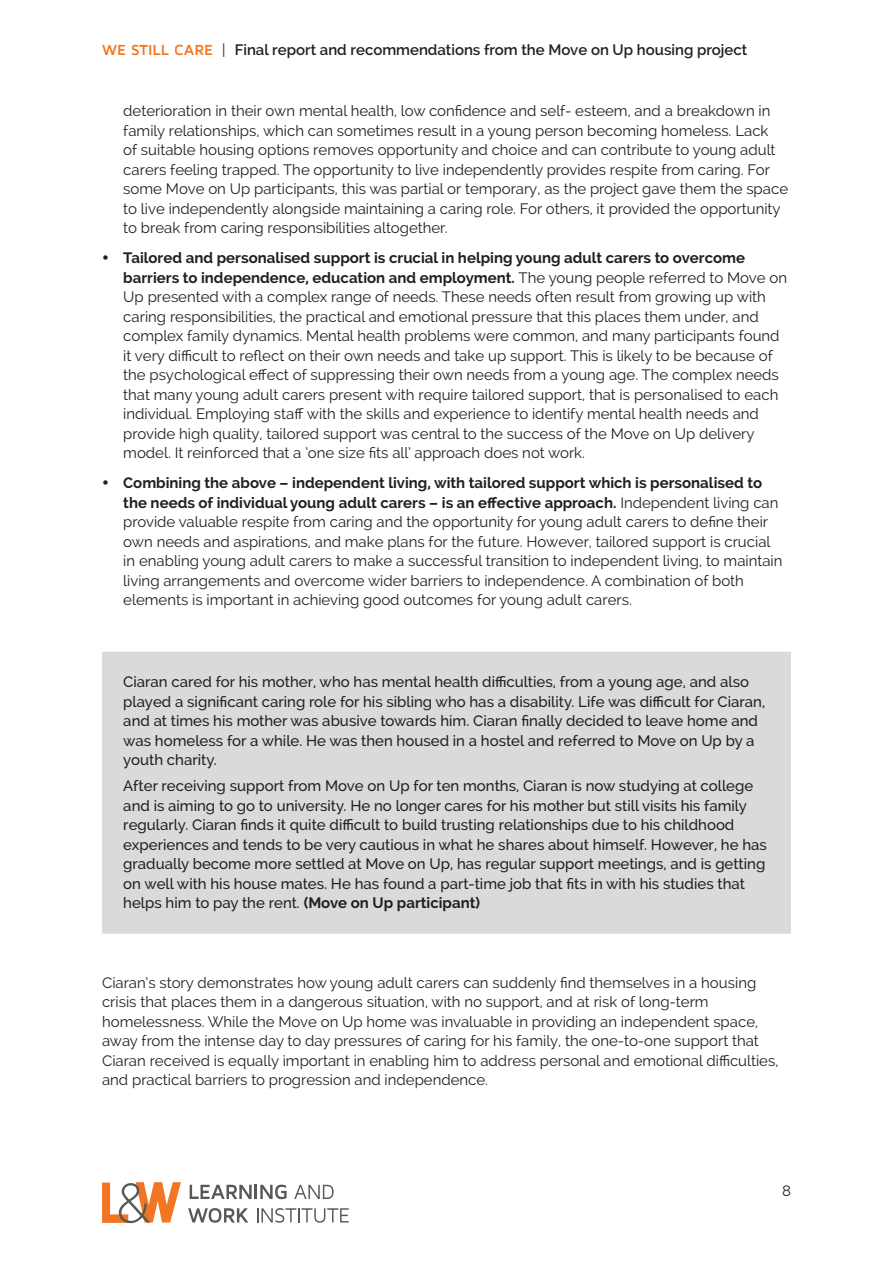
<style>
.page{position:relative;width:893px;height:1263px;background:#fff}
.page>*{position:absolute;margin:0;border:0;box-sizing:border-box;transform-origin:0 0}
.body{font:15px/19.5px "Raleway";color:#231f20}
.body-2{font:500 15px/19.5px "Raleway";color:#231f20}
.t1{font:600 15px "Raleway";color:#231f20}
.s1{font-family:"Maven Pro";font-weight:700;color:#f47521}
.s2{font-weight:400}
.s3{font-weight:700}
</style>
<div class="page">
<svg style="left:190px;top:1184px;width:97px;height:15px"></svg>
<svg style="left:294px;top:1185px;width:40px;height:14px"></svg>
<svg style="left:188px;top:1208px;width:60px;height:15px"></svg>
<svg style="left:257px;top:1208px;width:92px;height:15px"></svg>
<svg style="left:102px;top:1182px;width:79px;height:41px"></svg>
<div style="left:102px;top:652px;width:689px;height:282px;background:#d9dadc"></div>
<p class="t1" style="left:102px;top:41px;width:647px"><span class="s1">WE STILL CARE</span> <span class="s2">|</span> Final report and recommendations from the Move on Up housing project</p>
<p class="body" style="left:123px;top:101px;width:666px">deterioration in their own mental health, low confidence and self- esteem, and a breakdown in family relationships, which can sometimes result in a young person becoming homeless. Lack<br>of suitable housing options removes opportunity and choice and can contribute to young adult carers feeling trapped. The opportunity to live independently provides respite from caring. For some Move on Up participants, this was partial or temporary, as the project gave them the space to live independently alongside maintaining a caring role. For others, it provided the opportunity to break from caring responsibilities altogether.</p>
<p class="body" style="left:123px;top:248px;width:665px"><span class="s3">Tailored and personalised support is crucial in helping young adult carers to overcome barriers to independence, education and employment.</span> The young people referred to Move on Up presented with a complex range of needs. These needs often result from growing up with caring responsibilities, the practical and emotional pressure that this places them under, and complex family dynamics. Mental health problems were common, and many participants found it very difficult to reflect on their own needs and take up support. This is likely to be because of the psychological effect of suppressing their own needs from a young age. The complex needs that many young adult carers present with require tailored support, that is personalised to each individual. Employing staff with the skills and experience to identify mental health needs and provide high quality, tailored support was central to the success of the Move on Up delivery model. It reinforced that a ‘one size fits all’ approach does not work.</p>
<p class="body" style="left:123px;top:473px;width:661px"><span class="s3">Combining the above – independent living, with tailored support which is personalised to the needs of individual young adult carers – is an effective approach.</span> Independent living can provide valuable respite from caring and the opportunity for young adult carers to define their own needs and aspirations, and make plans for the future. However, tailored support is crucial in enabling young adult carers to make a successful transition to independent living, to maintain living arrangements and overcome wider barriers to independence. A combination of both elements is important in achieving good outcomes for young adult carers.</p>
<p class="body-2" style="left:123px;top:672px;width:643px">Ciaran cared for his mother, who has mental health difficulties, from a young age, and also played a significant caring role for his sibling who has a disability. Life was difficult for Ciaran, and at times his mother was abusive towards him. Ciaran finally decided to leave home and was homeless for a while. He was then housed in a hostel and referred to Move on Up by a youth charity.</p>
<p class="body-2" style="left:123px;top:776px;width:645px">After receiving support from Move on Up for ten months, Ciaran is now studying at college and is aiming to go to university. He no longer cares for his mother but still visits his family regularly. Ciaran finds it quite difficult to build trusting relationships due to his childhood experiences and tends to be very cautious in what he shares about himself. However, he has gradually become more settled at Move on Up, has regular support meetings, and is getting on well with his house mates. He has found a part-time job that fits in with his studies that helps him to pay the rent. <span class="s3">(Move on Up participant)</span></p>
<p class="body" style="left:102px;top:973px;width:678px">Ciaran’s story demonstrates how young adult carers can suddenly find themselves in a housing crisis that places them in a dangerous situation, with no support, and at risk of long-term homelessness. While the Move on Up home was invaluable in providing an independent space, away from the intense day to day pressures of caring for his family, the one-to-one support that Ciaran received is equally important in enabling him to address personal and emotional difficulties, and practical barriers to progression and independence.</p>
<p class="body" style="left:782px;top:1181px;width:10px">8</p>
</div>
